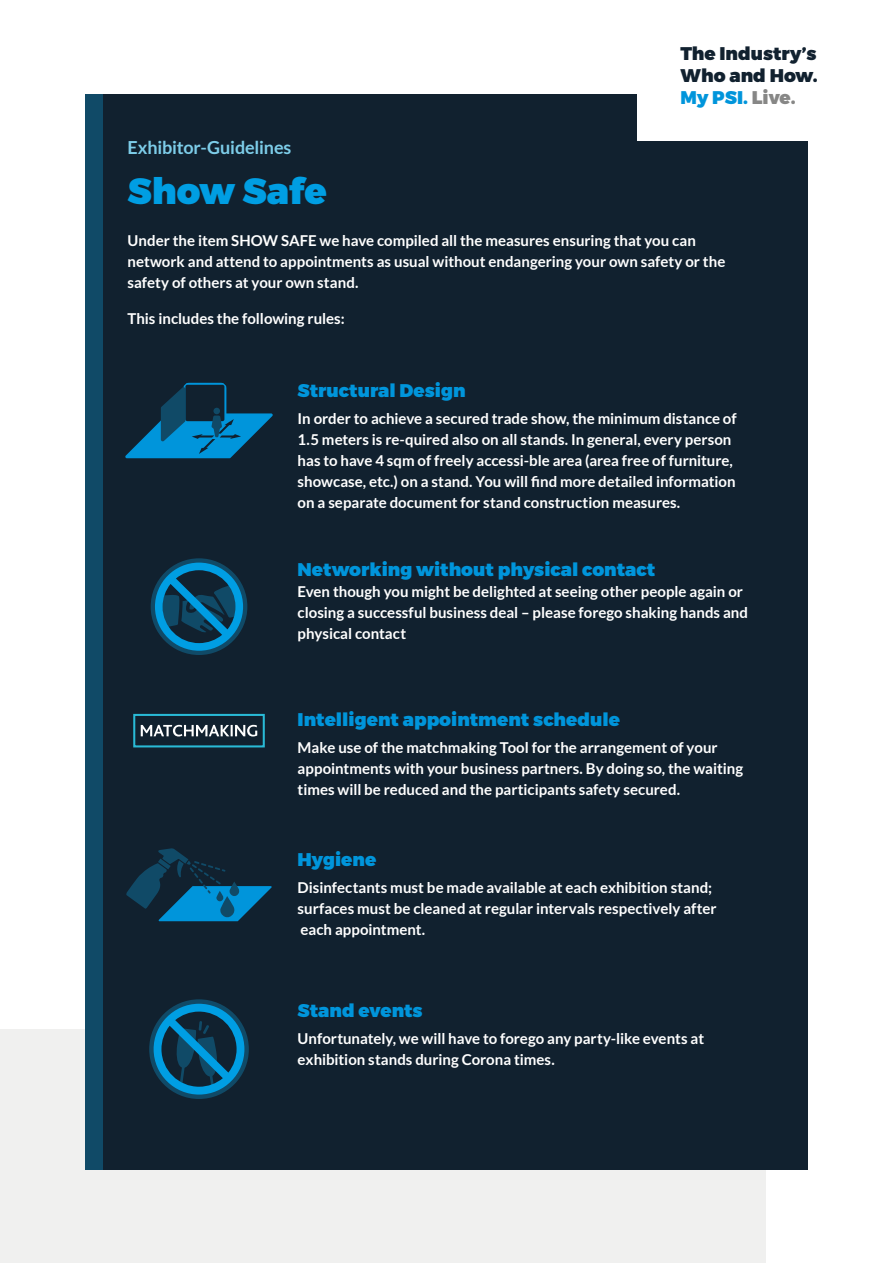
<style>
.page{position:relative;width:893px;height:1263px;background:#fff}
.page>*{position:absolute;margin:0;border:0;box-sizing:border-box;transform-origin:0 0}
.t1{font:900 36.45px "Montserrat";color:#009ee3}
.t2{font:900 18.3px "Montserrat";color:#0095db}
.t3{font:900 18.3px/22px "Montserrat";color:#11212f;text-align:justify}
.t4{font:700 18px "Lato";letter-spacing:-.01em;color:#7dcde9}
.t5{font:700 15px/21px "Lato";color:#fff}
.s1{color:#0095db}
.s2{color:#878786}
</style>
<div class="page">
<div style="left:0;top:1029px;width:765px;height:234px;background:#f0f0ef"></div>
<div style="left:85px;top:94px;width:723px;height:1075px;background:#11212f"></div>
<div style="left:638px;top:0;width:255px;height:140px;background:#fff"></div>
<div style="left:151px;top:558px;width:96px;height:97px;background:#104a67;border-radius:50%"></div>
<svg style="left:155px;top:562px;width:88px;height:89px"></svg>
<div style="left:183px;top:383px;width:43px;height:40px;border:8px solid #0095db;border-radius:2px"></div>
<div style="left:185px;top:385px;width:39px;height:36px;background:#11212f;border-radius:2px"></div>
<svg style="left:125px;top:387px;width:148px;height:71px"></svg>
<svg style="left:126px;top:848px;width:146px;height:73px"></svg>
<div style="left:149px;top:999px;width:100px;height:100px;background:#104a67;border-radius:50%"></div>
<svg style="left:153px;top:1003px;width:92px;height:92px"></svg>
<div style="left:133px;top:714px;width:132px;height:33px;border:2px solid #29bad6"></div>
<svg style="left:141px;top:725px;width:116px;height:11px"></svg>
<div style="left:85px;top:94px;width:17px;height:1075px;background:#104a67"></div>
<p class="t4" style="left:128px;top:137px;width:165px">Exhibitor-Guidelines</p>
<h1 class="t1" style="left:128px;top:168px;width:201px">Show Safe</h1>
<p class="t3" style="left:681px;top:44px;width:139px">The Industry’s Who and How.<br><span class="s1">My PSI.</span> <span class="s2">Live.</span></p>
<p class="t5" style="left:128px;top:230px;width:599px">Under the item SHOW SAFE we have compiled all the measures ensuring that you can network and attend to appointments as usual without endangering your own safety or the safety of others at your own stand.</p>
<p class="t5" style="left:128px;top:308px;width:219px">This includes the following rules:</p>
<p class="t2" style="left:298px;top:379px;width:169px">Structural Design</p>
<p class="t5" style="left:298px;top:408px;width:441px">In order to achieve a secured trade show, the minimum distance of 1.5 meters is re-quired also on all stands. In general, every person has to have 4 sqm of freely accessi-ble area (area free of furniture, showcase, etc.) on a stand. You will find more detailed information on a separate document for stand construction measures.</p>
<p class="t2" style="left:298px;top:558px;width:359px">Networking without physical contact</p>
<p class="t5" style="left:298px;top:581px;width:452px">Even though you might be delighted at seeing other people again or closing a successful business deal – please forego shaking hands and physical contact</p>
<p class="t2" style="left:298px;top:708px;width:324px">Intelligent appointment schedule</p>
<p class="t5" style="left:298px;top:737px;width:447px">Make use of the matchmaking Tool for the arrangement of your appointments with your business partners. By doing so, the waiting times will be reduced and the participants safety secured.</p>
<p class="t2" style="left:298px;top:848px;width:80px">Hygiene</p>
<p class="t5" style="left:298px;top:877px;width:420px">Disinfectants must be made available at each exhibition stand; surfaces must be cleaned at regular intervals respectively after each appointment.</p>
<p class="t2" style="left:298px;top:999px;width:127px">Stand events</p>
<p class="t5" style="left:298px;top:1028px;width:408px">Unfortunately, we will have to forego any party-like events at exhibition stands during Corona times.</p>
</div>
